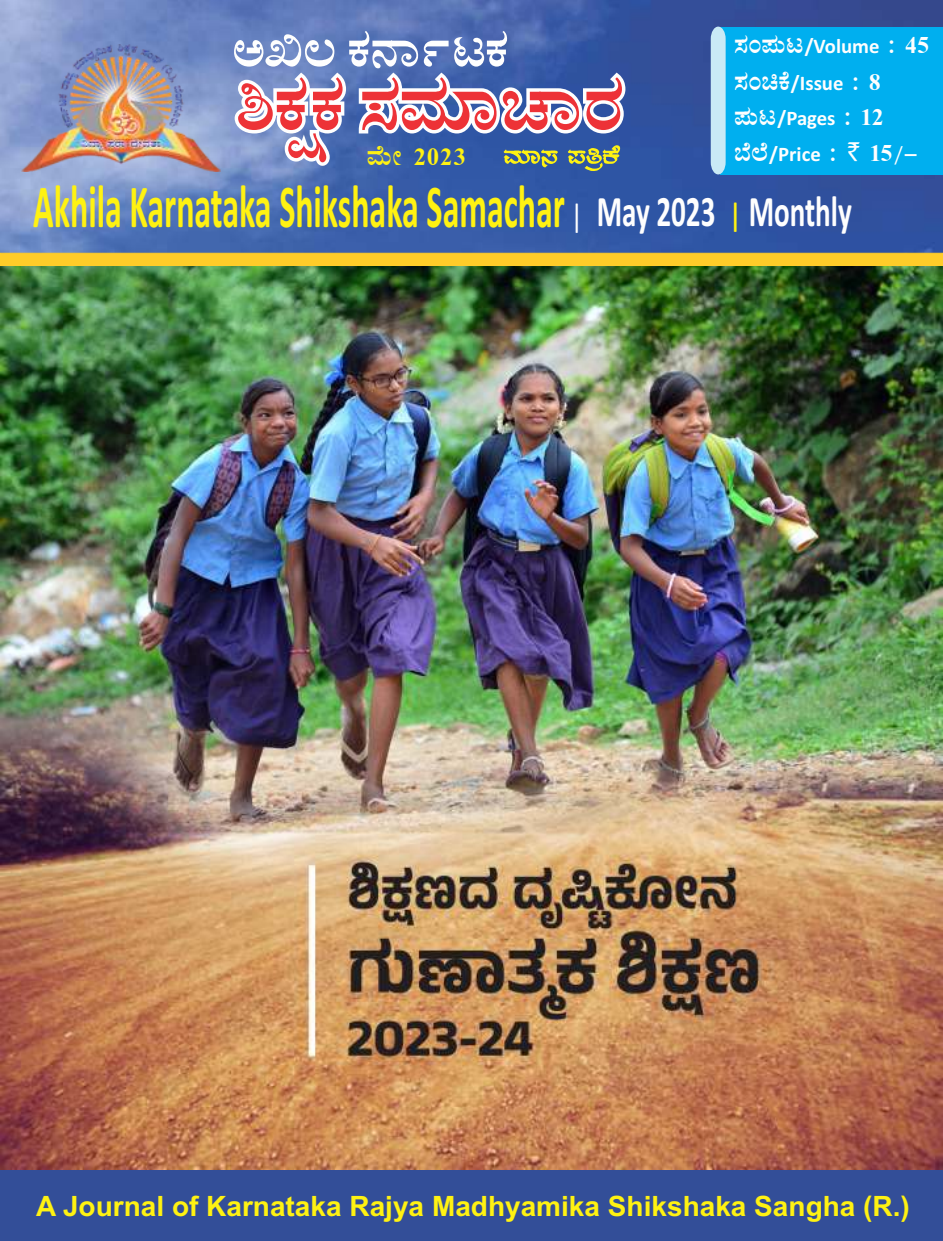
<style>
.page{position:relative;width:943px;height:1241px;background:#fff}
.page>*{position:absolute;margin:0;border:0;box-sizing:border-box;transform-origin:0 0}
.t1{font:700 61.25px "Calibri";color:#fff212;scale:.55 1}
.t2{font:700 28px "Arial";color:#fff212}
.t3{font:700 28px "Nudi 01 e";color:#fff212}
.t4{font:700 26.95px/36.9px "Nudi 01 e";color:#fefefe}
.s1{font-family:"Calibri";font-size:20.65px}
.s2{font-family:"Rupee";font-weight:400}
.s3{font-size:33.25px;color:#fefefe}
.s4{font-size:43.75px;color:#fefefe}
.s5{font-size:33.25px}
</style>
<div class="page">
<img style="left:0;top:0;width:943px;height:253px">
<div style="left:720px;top:27px;width:223px;height:147px;background:#00afef"></div>
<svg style="left:710px;top:27px;width:15px;height:147px;background:#bcdeef"></svg>
<svg style="left:234px;top:31px;width:391px;height:140px"></svg>
<img style="left:22px;top:44px;width:198px;height:128px">
<div style="left:0;top:1166px;width:943px;height:74px;background:#334e98"></div>
<svg style="left:0;top:253px;width:943px;height:13px;background:#fecb29"></svg>
<img style="left:0;top:266px;width:943px;height:903px">
<p class="t4" style="left:735px;top:25px;width:197px">¸ÀA¥ÀÄl<span class="s1">/Volume</span> : 45 ¸ÀAaPÉ<span class="s1">/Issue</span> : 8</p>
<p class="t4" style="left:735px;top:97px;width:151px">¥ÀÄl<span class="s1">/Pages</span> : 12</p>
<p class="t4" style="left:735px;top:133px;width:185px">¨É¯É<span class="s1">/Price</span> : <span class="s2">`</span> 15/-</p>
<p class="t3" style="left:368px;top:139px;width:101px">ªÉÄÃ 2023</p>
<h1 class="t1" style="left:33px;top:180px;width:1489px">Akhila Karnataka Shikshaka Samachar <span class="s3">|</span> <span class="s4">May 2023</span> <span class="s5">|</span> <span class="s4">Monthly</span></h1>
<p class="t2" style="left:36px;top:1194px;width:875px">A Journal of Karnataka Rajya Madhyamika Shikshaka Sangha (R.)</p>
</div>
